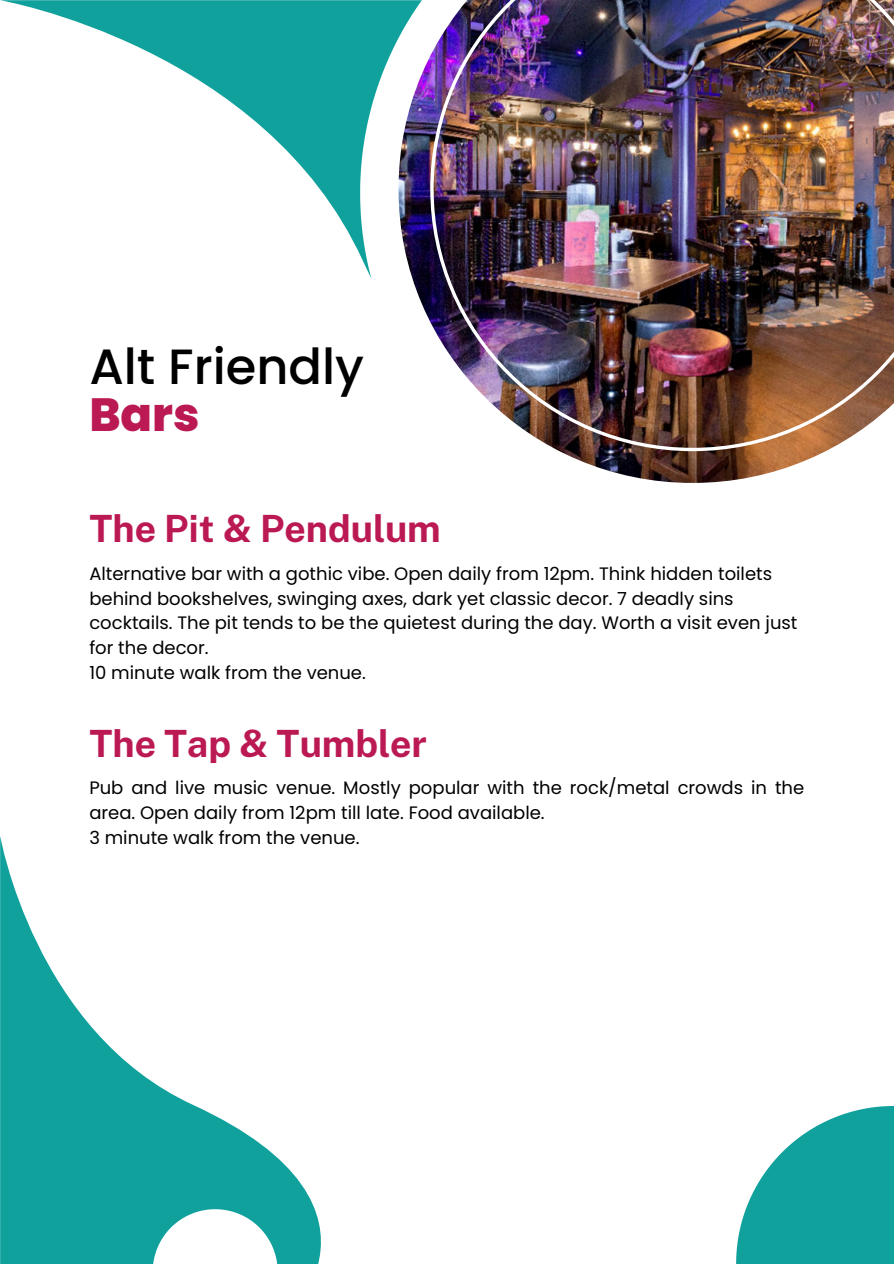
<style>
.page{position:relative;width:894px;height:1264px;background:#fff}
.page>*{position:absolute;margin:0;border:0;box-sizing:border-box;transform-origin:0 0}
.t1{font:500 49.5px "Poppins";color:#000}
.t2{font:800 46.5px "Poppins";color:#bb1953}
.t3{font:700 37.5px "Public Sans";color:#bb1953}
.t4{font:18px/24.8px "Poppins";color:#000}
</style>
<div class="page">
<svg style="left:0;top:0;width:360px;height:255px"></svg>
<svg style="left:0;top:836px;width:321px;height:427px"></svg>
<svg style="left:360px;top:0;width:38px;height:280px"></svg>
<img style="left:398px;top:0;width:428px;height:483px">
<img style="left:430px;top:0;width:463px;height:451px">
<svg style="left:153px;top:1209px;width:124px;height:54px"></svg>
<svg style="left:736px;top:1106px;width:157px;height:157px"></svg>
<p class="t1" style="left:89px;top:332px;width:276px">Alt Friendly</p>
<h1 class="t2" style="left:89px;top:382px;width:112px">Bars</h1>
<h2 class="t3" style="left:89px;top:506px;width:353px">The Pit &amp; Pendulum</h2>
<p class="t4" style="left:89px;top:561px;width:709px">Alternative bar with a gothic vibe. Open daily from 12pm. Think hidden toilets behind bookshelves, swinging axes, dark yet classic decor. 7 deadly sins cocktails. The pit tends to be the quietest during the day. Worth a visit even just for the decor.</p>
<p class="t4" style="left:89px;top:660px;width:278px">10 minute walk from the venue.</p>
<p class="t3" style="left:89px;top:721px;width:339px">The Tap &amp; Tumbler</p>
<p class="t4" style="left:89px;top:775px;width:716px">Pub and live music venue. Mostly popular with the rock/metal crowds in the area. Open daily from 12pm till late. Food available.</p>
<h2 class="t4" style="left:89px;top:825px;width:271px">3 minute walk from the venue.</h2>
</div>
